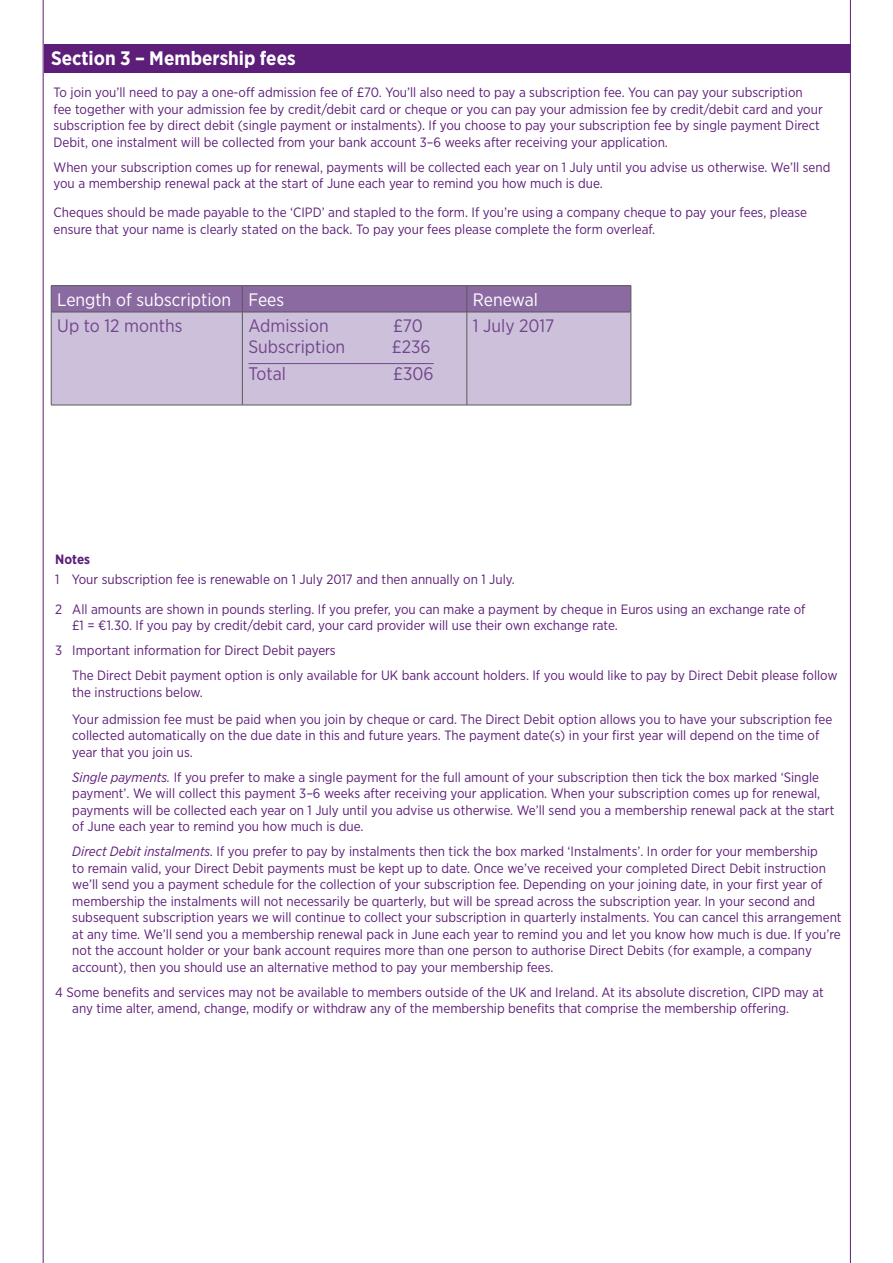
<style>
.page{position:relative;width:893px;height:1263px;background:#fff}
.page>*{position:absolute;margin:0;border:0;box-sizing:border-box;transform-origin:0 0}
.t1{font:700 19.5px "Gotham Narrow";color:#fff}
.t2{font:18.15px "Gotham Narrow";color:#72468c}
.t3{font:18px "Gotham Narrow";color:#72468c}
.t4{font:18px "Gotham Narrow";color:#fff}
.t5{font:13.5px/16.5px "Gotham Narrow";color:#5d1e79}
.t6{font:700 13.5px "Gotham Narrow";color:#5d1e79}
.s1{font-style:italic}
</style>
<div class="page">
<div style="left:44px;top:44px;width:806px;height:29px;background:#5d1e79"></div>
<hr style="left:43px;top:0;width:1px;height:1263px;background:#5d1e79">
<hr style="left:850px;top:0;width:1px;height:1263px;background:#5d1e79">
<div style="left:52px;top:313px;width:579px;height:92px;background:#cdc0da"></div>
<hr style="left:51px;top:285px;width:191px;height:1px;background:#58595b">
<hr style="left:242px;top:285px;width:225px;height:1px;background:#58595b">
<hr style="left:467px;top:285px;width:164px;height:1px;background:#58595b">
<div style="left:51px;top:286px;width:581px;height:26px;background:#8b6aa2"></div>
<hr style="left:51px;top:312px;width:191px;height:1px;background:#58595b">
<hr style="left:51px;top:312px;width:1px;height:93px;background:#58595b">
<hr style="left:242px;top:312px;width:225px;height:1px;background:#58595b">
<hr style="left:242px;top:312px;width:1px;height:93px;background:#58595b">
<hr style="left:467px;top:312px;width:164px;height:1px;background:#58595b">
<hr style="left:467px;top:312px;width:1px;height:93px;background:#58595b">
<hr style="left:631px;top:312px;width:1px;height:93px;background:#58595b">
<hr style="left:51px;top:405px;width:191px;height:1px;background:#58595b">
<hr style="left:242px;top:405px;width:225px;height:1px;background:#58595b">
<hr style="left:467px;top:405px;width:164px;height:1px;background:#58595b">
<hr style="left:248px;top:363px;width:186px;height:1px;background:#72468c">
<h1 class="t1" style="left:51px;top:46px;width:246px">Section 3 – Membership fees</h1>
<p class="t5" style="left:54px;top:84px;width:771px">To join you’ll need to pay a one-off admission fee of £70. You’ll also need to pay a subscription fee. You can pay your subscription fee together with your admission fee by credit/debit card or cheque or you can pay your admission fee by credit/debit card and your subscription fee by direct debit (single payment or instalments). If you choose to pay your subscription fee by single payment Direct Debit, one instalment will be collected from your bank account 3–6 weeks after receiving your application.</p>
<p class="t5" style="left:54px;top:158px;width:778px">When your subscription comes up for renewal, payments will be collected each year on 1 July until you advise us otherwise. We’ll send you a membership renewal pack at the start of June each year to remind you how much is due.</p>
<p class="t5" style="left:54px;top:204px;width:755px">Cheques should be made payable to the ‘CIPD’ and stapled to the form. If you’re using a company cheque to pay your fees, please ensure that your name is clearly stated on the back. To pay your fees please complete the form overleaf.</p>
<h3 class="t4" style="left:57px;top:288px;width:228px">Length of subscription Fees</h3>
<h3 class="t4" style="left:473px;top:288px;width:67px">Renewal</h3>
<h3 class="t3" style="left:57px;top:315px;width:127px">Up to 12 months</h3>
<h3 class="t3" style="left:248px;top:315px;width:82px">Admission</h3>
<h3 class="t3" style="left:393px;top:315px;width:31px">£70</h3>
<h3 class="t3" style="left:248px;top:336px;width:98px">Subscription</h3>
<h3 class="t3" style="left:392px;top:336px;width:40px">£236</h3>
<h2 class="t2" style="left:248px;top:363px;width:39px">Total</h2>
<h2 class="t2" style="left:393px;top:363px;width:42px">£306</h2>
<h3 class="t3" style="left:473px;top:315px;width:83px">1 July 2017</h3>
<p class="t6" style="left:55px;top:550px;width:36px">Notes</p>
<p class="t5" style="left:55px;top:565px;width:752px;line-height:29.2px">1 Your subscription fee is renewable on 1 July 2017 and then annually on 1 July.<br>2 All amounts are shown in pounds sterling. If you prefer, you can make a payment by cheque in Euros using an exchange rate of</p>
<p class="t5" style="left:55px;top:613px;width:564px;line-height:25px;text-indent:17px">£1 = €1.30. If you pay by credit/debit card, your card provider will use their own exchange rate.<br>3 Important information for Direct Debit payers</p>
<p class="t5" style="left:72px;top:667px;width:767px">The Direct Debit payment option is only available for UK bank account holders. If you would like to pay by Direct Debit please follow the instructions below.</p>
<p class="t5" style="left:72px;top:710px;width:762px">Your admission fee must be paid when you join by cheque or card. The Direct Debit option allows you to have your subscription fee collected automatically on the due date in this and future years. The payment date(s) in your first year will depend on the time of year that you join us.</p>
<p class="t5" style="left:72px;top:768px;width:764px"><span class="s1">Single payments.</span> If you prefer to make a single payment for the full amount of your subscription then tick the box marked ‘Single payment’. We will collect this payment 3–6 weeks after receiving your application. When your subscription comes up for renewal, payments will be collected each year on 1 July until you advise us otherwise. We’ll send you a membership renewal pack at the start of June each year to remind you how much is due.</p>
<p class="t5" style="left:72px;top:843px;width:771px"><span class="s1">Direct Debit instalments.</span> If you prefer to pay by instalments then tick the box marked ‘Instalments’. In order for your membership<br>to remain valid, your Direct Debit payments must be kept up to date. Once we’ve received your completed Direct Debit instruction we’ll send you a payment schedule for the collection of your subscription fee. Depending on your joining date, in your first year of membership the instalments will not necessarily be quarterly, but will be spread across the subscription year. In your second and subsequent subscription years we will continue to collect your subscription in quarterly instalments. You can cancel this arrangement at any time. We’ll send you a membership renewal pack in June each year to remind you and let you know how much is due. If you’re not the account holder or your bank account requires more than one person to authorise Direct Debits (for example, a company account), then you should use an alternative method to pay your membership fees.</p>
<p class="t5" style="left:72px;top:983px;width:753px;text-indent:-17px">4 Some benefits and services may not be available to members outside of the UK and Ireland. At its absolute discretion, CIPD may at any time alter, amend, change, modify or withdraw any of the membership benefits that comprise the membership offering.</p>
</div>
